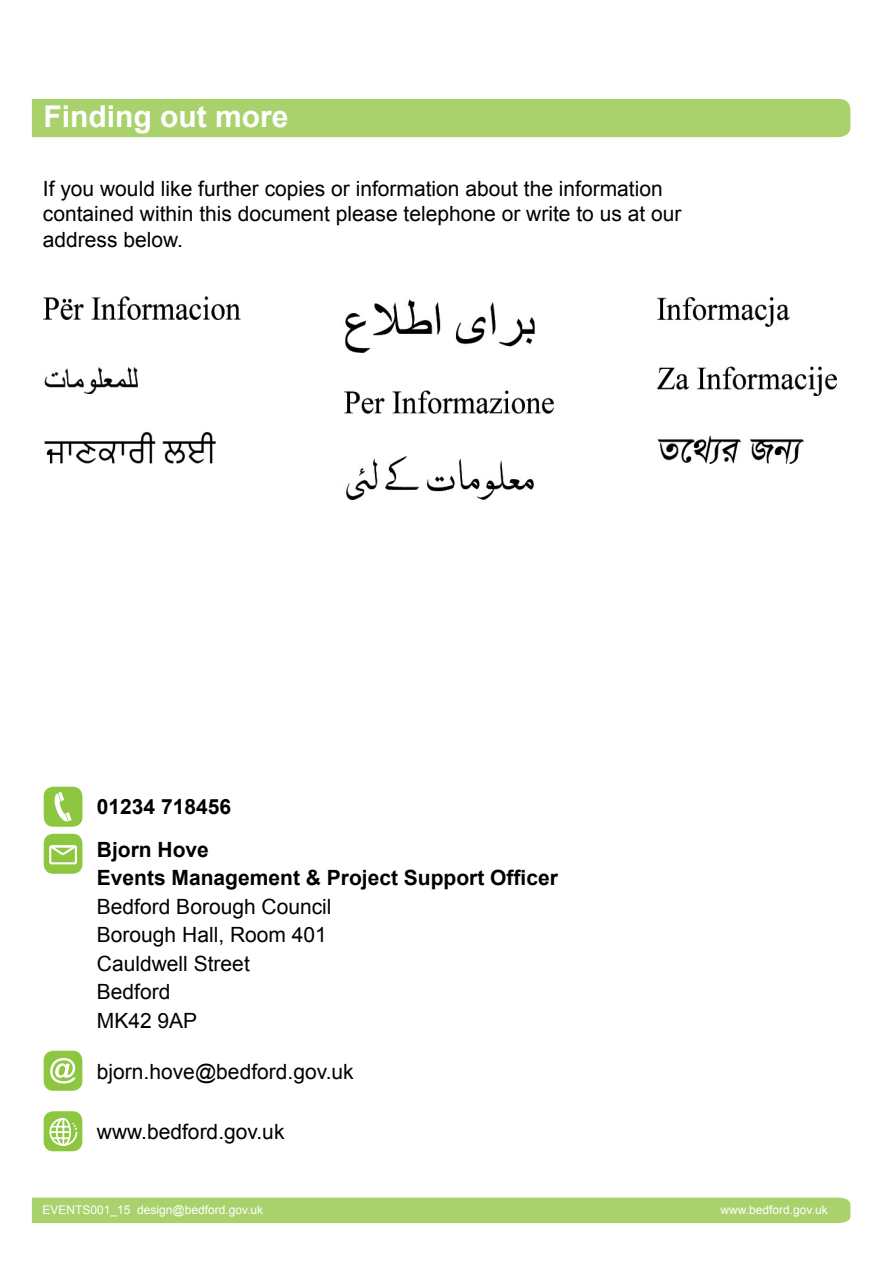
<style>
.page{position:relative;width:893px;height:1263px;background:#fff}
.page>*{position:absolute;margin:0;border:0;box-sizing:border-box;transform-origin:0 0}
.t1{font:700 30px "Arial";color:#fff}
.t2{font:21px/28.5px "Arial";color:#000}
.t3{font:700 21px/42.9px "Arial";color:#000}
.t4{font:12px "Arial";color:#fff}
</style>
<div class="page">
<div style="left:32px;top:99px;width:818px;height:38px;background:#a9d26d"></div>
<div style="left:32px;top:1197px;width:818px;height:26px;background:#a9d26d"></div>
<img style="left:43px;top:296px;width:197px;height:23px">
<img style="left:44px;top:367px;width:94px;height:27px">
<img style="left:657px;top:435px;width:146px;height:29px">
<img style="left:658px;top:366px;width:179px;height:30px">
<img style="left:345px;top:299px;width:189px;height:54px">
<img style="left:344px;top:390px;width:209px;height:23px">
<img style="left:658px;top:297px;width:132px;height:29px">
<img style="left:44px;top:432px;width:171px;height:31px">
<img style="left:345px;top:455px;width:189px;height:45px">
<div style="left:44px;top:787px;width:38px;height:40px;background:#8dc63f;border-radius:10px"></div>
<svg style="left:54px;top:792px;width:18px;height:30px"></svg>
<div style="left:44px;top:834px;width:38px;height:40px;background:#8dc63f;border-radius:10px"></div>
<div style="left:49px;top:845px;width:28px;height:19px;border:2px solid #fff"></div>
<svg style="left:50px;top:845px;width:27px;height:11px"></svg>
<div style="left:44px;top:1051px;width:38px;height:40px;background:#8dc63f;border-radius:10px"></div>
<svg style="left:50px;top:1058px;width:26px;height:25px"></svg>
<div style="left:44px;top:1111px;width:38px;height:40px;background:#8dc63f;border-radius:10px"></div>
<svg style="left:49px;top:1117px;width:29px;height:29px"></svg>
<h1 class="t1" style="left:44px;top:97px;width:246px">Finding out more</h1>
<p class="t2" style="left:43px;top:176px;width:640px;line-height:25.5px">If you would like further copies or information about the information contained within this document please telephone or write to us at our address below.</p>
<p class="t3" style="left:97px;top:786px;width:136px">01234 718456<br>Bjorn Hove</p>
<p class="t3" style="left:97px;top:857px;width:462px">Events Management &amp; Project Support Officer</p>
<p class="t2" style="left:97px;top:892px;width:236px">Bedford Borough Council<br>Borough Hall, Room 401<br>Cauldwell Street<br>Bedford<br>MK42 9AP</p>
<p class="t2" style="left:97px;top:1057px;width:258px">bjorn.hove@bedford.gov.uk</p>
<p class="t2" style="left:97px;top:1117px;width:189px">www.bedford.gov.uk</p>
<p class="t4" style="left:43px;top:1202px;width:222px">EVENTS001_15 design@bedford.gov.uk</p>
<p class="t4" style="left:721px;top:1202px;width:109px">www.bedford.gov.uk</p>
</div>
